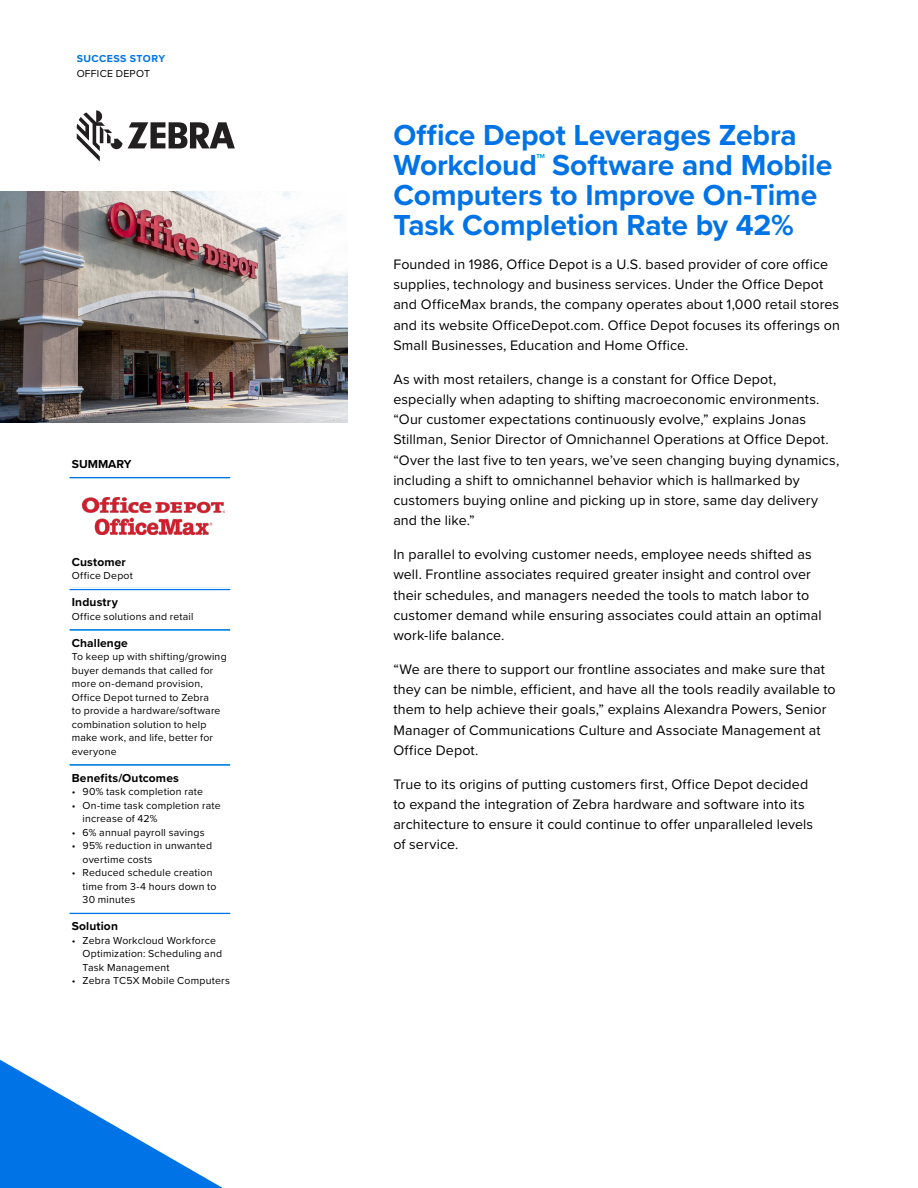
<style>
.page{position:relative;width:918px;height:1188px;background:#fff}
.page>*{position:absolute;margin:0;border:0;box-sizing:border-box;transform-origin:0 0}
.t1{font:700 30px/30px "Proxima Nova";letter-spacing:-.005em;color:#0073e6}
.t2{font:14.25px/20.2px "Proxima Nova";letter-spacing:.01em;color:#000}
.t3{font:700 12px "Proxima Nova";letter-spacing:.01em;color:#000}
.t4{font:10.5px/13.5px "Proxima Nova";letter-spacing:.02em;color:#000}
.t5{font:700 10.5px "Proxima Nova";letter-spacing:.045em;color:#0073e6}
.t6{font:700 6px "Proxima Nova";color:#009fdb}
</style>
<div class="page">
<svg style="left:77px;top:110px;width:45px;height:51px"></svg>
<svg style="left:128px;top:122px;width:107px;height:27px"></svg>
<img style="left:0;top:191px;width:347px;height:232px">
<img style="left:82px;top:497px;width:143px;height:38px">
<svg style="left:0;top:1060px;width:223px;height:128px"></svg>
<hr style="left:70px;top:477px;width:160px;height:1px;background:#0073e6">
<hr style="left:70px;top:589px;width:160px;height:1px;background:#0073e6">
<hr style="left:70px;top:629px;width:160px;height:1px;background:#0073e6">
<hr style="left:70px;top:764px;width:160px;height:1px;background:#0073e6">
<hr style="left:70px;top:913px;width:160px;height:1px;background:#0073e6">
<p class="t5" style="left:77px;top:51px;width:90px">SUCCESS STORY</p>
<p class="t4" style="left:77px;top:66px;width:75px">OFFICE DEPOT</p>
<p class="t3" style="left:72px;top:456px;width:61px">SUMMARY</p>
<p class="t3" style="left:72px;top:553px;width:56px">Customer</p>
<p class="t4" style="left:72px;top:568px;width:63px">Office Depot</p>
<p class="t3" style="left:72px;top:593px;width:48px">Industry</p>
<p class="t4" style="left:72px;top:609px;width:123px">Office solutions and retail</p>
<p class="t3" style="left:72px;top:634px;width:58px">Challenge</p>
<p class="t4" style="left:72px;top:649px;width:156px">To keep up with shifting/growing buyer demands that called for more on-demand provision,<br>Office Depot turned to Zebra<br>to provide a hardware/software combination solution to help make work, and life, better for everyone</p>
<p class="t3" style="left:72px;top:769px;width:109px">Benefits/Outcomes</p>
<p class="t4" style="left:72px;top:784px;width:133px">• 90% task completion rate</p>
<p class="t4" style="left:83px;top:798px;width:139px;text-indent:-11px">• On-time task completion rate increase of 42%</p>
<p class="t4" style="left:72px;top:825px;width:134px">• 6% annual payroll savings</p>
<p class="t4" style="left:83px;top:838px;width:131px;text-indent:-11px">• 95% reduction in unwanted overtime costs</p>
<p class="t4" style="left:83px;top:865px;width:135px;text-indent:-11px">• Reduced schedule creation time from 3-4 hours down to<br>30 minutes</p>
<p class="t3" style="left:72px;top:917px;width:48px">Solution</p>
<p class="t4" style="left:83px;top:933px;width:141px;text-indent:-11px">• Zebra Workcloud Workforce<br>Optimization: Scheduling and<br>Task Management</p>
<p class="t4" style="left:72px;top:973px;width:160px">• Zebra TC5X Mobile Computers</p>
<h1 class="t1" style="left:393px;top:120px;width:440px">Office Depot Leverages Zebra<br>Workcloud Software and Mobile<br>Computers to Improve On-Time<br>Task Completion Rate by 42%</h1>
<p class="t2" style="left:393px;top:253px;width:448px">Founded in 1986, Office Depot is a U.S. based provider of core office supplies, technology and business services. Under the Office Depot and OfficeMax brands, the company operates about 1,000 retail stores and its website OfficeDepot.com. Office Depot focuses its offerings on Small Businesses, Education and Home Office.</p>
<p class="t2" style="left:393px;top:368px;width:448px">As with most retailers, change is a constant for Office Depot, especially when adapting to shifting macroeconomic environments. “Our customer expectations continuously evolve,” explains Jonas Stillman, Senior Director of Omnichannel Operations at Office Depot. “Over the last five to ten years, we’ve seen changing buying dynamics, including a shift to omnichannel behavior which is hallmarked by customers buying online and picking up in store, same day delivery and the like.”</p>
<p class="t2" style="left:393px;top:544px;width:430px">In parallel to evolving customer needs, employee needs shifted as well. Frontline associates required greater insight and control over their schedules, and managers needed the tools to match labor to customer demand while ensuring associates could attain an optimal work-life balance.</p>
<p class="t2" style="left:393px;top:658px;width:444px">“We are there to support our frontline associates and make sure that they can be nimble, efficient, and have all the tools readily available to them to help achieve their goals,” explains Alexandra Powers, Senior Manager of Communications Culture and Associate Management at Office Depot.</p>
<p class="t2" style="left:393px;top:773px;width:421px">True to its origins of putting customers first, Office Depot decided to expand the integration of Zebra hardware and software into its architecture to ensure it could continue to offer unparalleled levels of service.</p>
<p class="t6" style="left:536px;top:152px;width:10px">TM</p>
</div>
